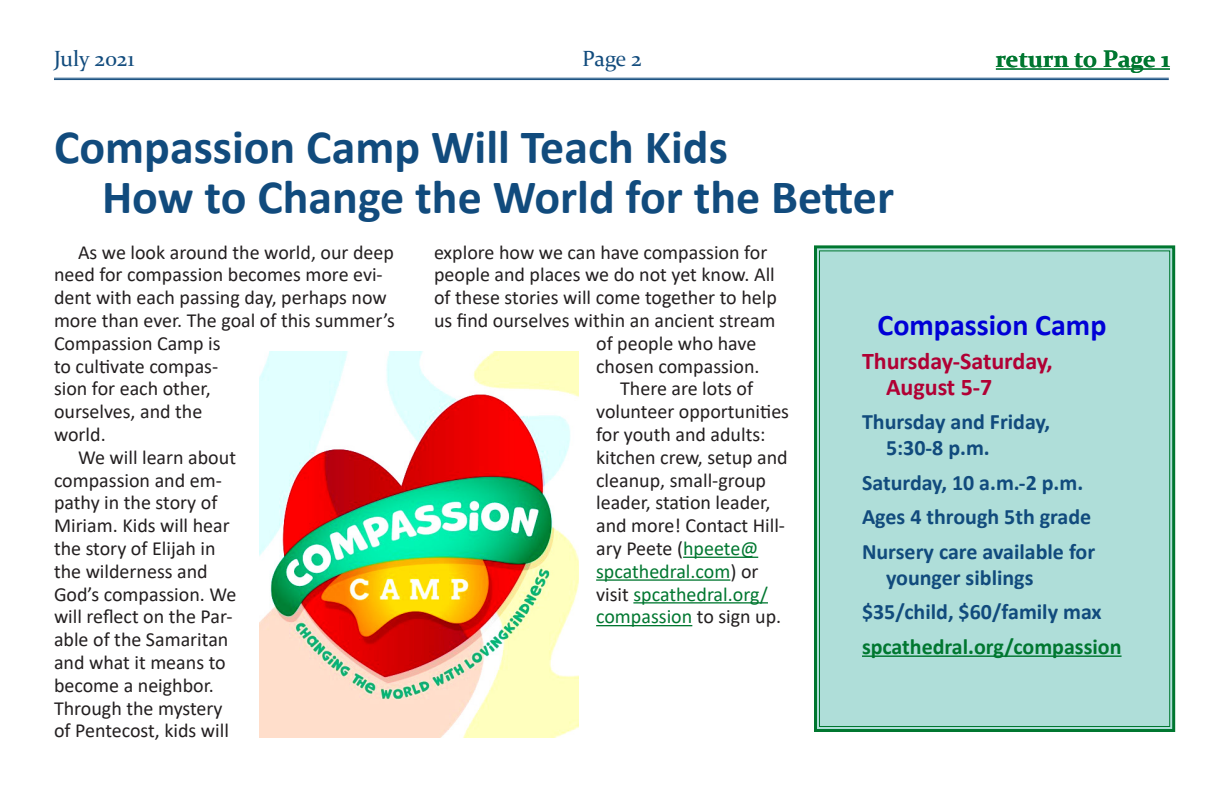
<style>
.page{position:relative;width:1224px;height:792px;background:#fff}
.page>*{position:absolute;margin:0;border:0;box-sizing:border-box;transform-origin:0 0}
.Main_Header{font:700 48px/50px "Calibri";color:#114b7d}
.Centered_SH_13{font:700 30px "Calibri";color:#0000d6}
.Box_Body{font:700 24px/26px "Calibri";color:#b10034}
.t1{font:700 24px "Constantia";color:#007730}
.Box_Body-2{font:700 22px/26.4px "Calibri";color:#114b7d}
.Box_Body-3{font:700 22px "Calibri";color:#007730}
.t2{font:22px "Constantia";letter-spacing:-.01em;color:#114b7d}
.BTI_-_1_column{font:20px/22.8px "Calibri";color:#231f20}
.s1{color:#007730}
</style>
<div class="page">
<hr style="left:54px;top:78px;width:1115px;height:1px;background:#114b7d">
<hr style="left:54px;top:79px;width:1115px;height:1px;background:#114b7d">
<div style="left:814px;top:245px;width:362px;height:487px;background:#afded9"></div>
<hr style="left:996px;top:68px;width:174px;height:2px;background:#007730">
<hr style="left:683px;top:557px;width:75px;height:1px;background:#007730">
<hr style="left:596px;top:579px;width:134px;height:2px;background:#007730">
<hr style="left:633px;top:602px;width:135px;height:2px;background:#007730">
<hr style="left:596px;top:625px;width:96px;height:1px;background:#007730">
<img style="left:259px;top:351px;width:319px;height:387px">
<hr style="left:862px;top:655px;width:260px;height:2px;background:#007730">
<p class="t2" style="left:54px;top:43px;width:82px">July 2021</p>
<p class="t2" style="left:582px;top:43px;width:61px">Page 2</p>
<p class="t1" style="left:996px;top:43px;width:176px">return to Page 1</p>
<p class="Main_Header" style="left:102px;top:121px;width:794px;text-indent:-48px">Compassion Camp Will Teach Kids<br>How to Change the World for the Better</p>
<p class="BTI_-_1_column" style="left:54px;top:240px;width:342px;text-indent:24px">As we look around the world, our deep need for compassion becomes more evi&shy;dent with each passing day, perhaps now more than ever. The goal of this summer’s<br>Compassion Camp is<br>to cultivate compas-<br>sion for each other,<br>ourselves, and the<br>world.</p>
<p class="BTI_-_1_column" style="left:54px;top:445px;width:184px;text-indent:24px">We will learn about compassion and em&shy;pathy in the story of<br>Miriam. Kids will hear the story of Elijah in the wilderness and<br>God’s compassion. We will reflect on the Par&shy;able of the Samaritan and what it means to become a neighbor.<br>Through the mystery of Pentecost, kids will</p>
<p class="BTI_-_1_column" style="left:434px;top:240px;width:335px">explore how we can have compassion for</p>
<p class="BTI_-_1_column" style="left:434px;top:263px;width:342px">people and places we do not yet know. All</p>
<p class="BTI_-_1_column" style="left:434px;top:286px;width:344px">of these stories will come together to help</p>
<p class="BTI_-_1_column" style="left:434px;top:308px;width:343px">us find ourselves within an ancient stream</p>
<p class="BTI_-_1_column" style="left:596px;top:331px;width:162px">of people who have</p>
<p class="BTI_-_1_column" style="left:596px;top:354px;width:165px">chosen compassion.</p>
<p class="BTI_-_1_column" style="left:596px;top:377px;width:194px;text-indent:24px">There are lots of volunteer opportunities for youth and adults: kitchen crew, setup and cleanup, small-group leader, station leader, and more! Contact Hill&shy;ary Peete (<span class="s1">hpeete@ spcathedral.com</span>) or visit <span class="s1">spcathedral.org/ compassion</span> to sign up.</p>
<p class="Centered_SH_13" style="left:878px;top:303px;width:230px">Compassion Camp</p>
<p class="Box_Body" style="left:886px;top:347px;width:168px;text-indent:-24px">Thursday-Saturday,<br>August 5-7</p>
<p class="Box_Body-2" style="left:886px;top:408px;width:166px;text-indent:-24px">Thursday and Friday,<br>5:30-8 p.m.</p>
<p class="Box_Body-2" style="left:862px;top:469px;width:223px">Saturday, 10 a.m.-2 p.m.</p>
<p class="Box_Body-2" style="left:862px;top:503px;width:231px">Ages 4 through 5th grade</p>
<p class="Box_Body-2" style="left:886px;top:538px;width:211px;text-indent:-24px">Nursery care available for younger siblings</p>
<p class="Box_Body-2" style="left:862px;top:599px;width:241px">$35/child, $60/family max</p>
<p class="Box_Body-3" style="left:862px;top:631px;width:261px">spcathedral.org/compassion</p>
</div>
